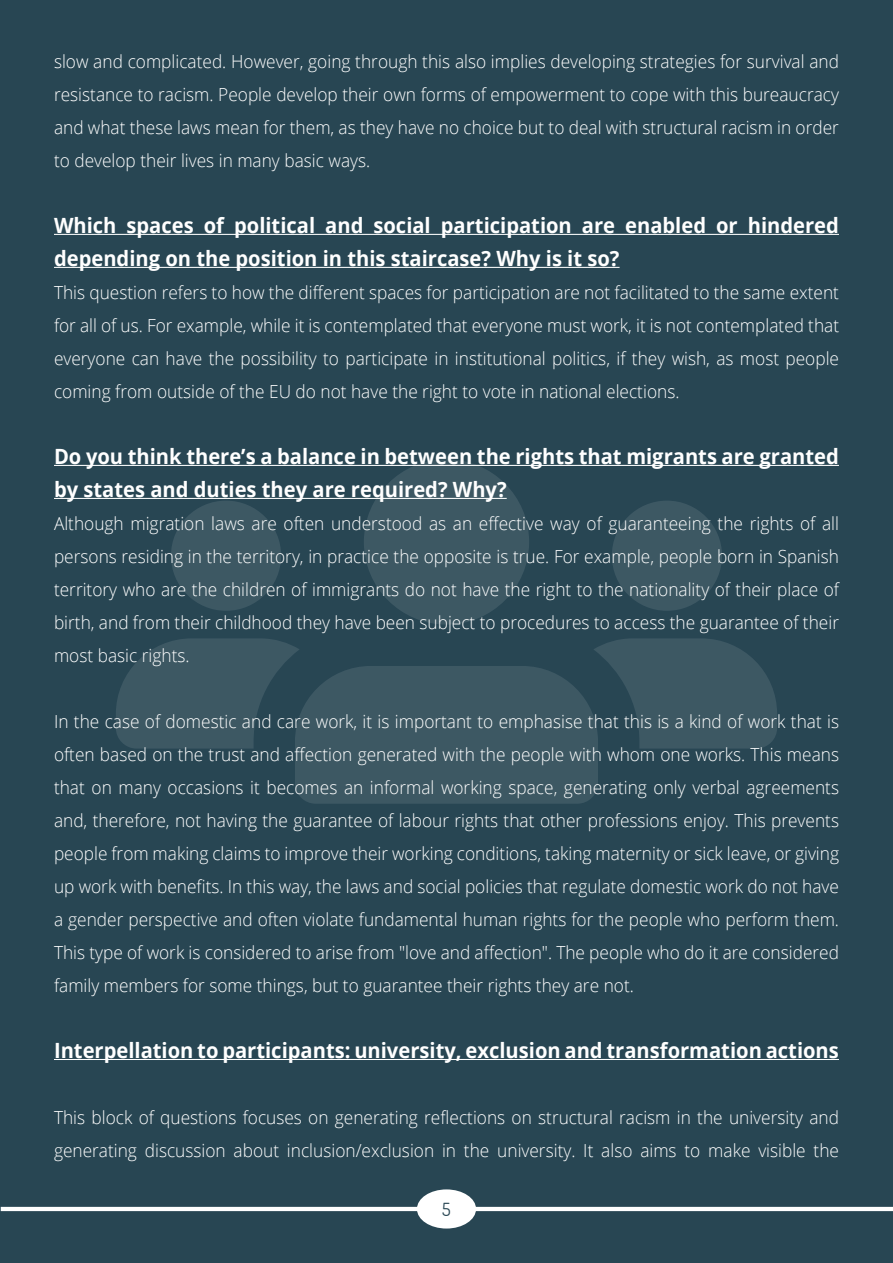
<style>
.page{position:relative;width:893px;height:1263px;background:#284653}
.page>*{position:absolute;margin:0;border:0;box-sizing:border-box;transform-origin:0 0}
.t1{font:700 21px/33px "Open Sans";color:#fff;scale:.96 1}
.t2{font:300 18px/33px "Open Sans";color:#fff;text-align:justify;scale:.96 1}
.t3{font:18px "Aka Acid Dosis";color:#284653}
</style>
<div class="page">
<hr style="left:1px;top:1207px;width:892px;height:4px;background:#fff">
<div style="left:417px;top:1189px;width:59px;height:39px;background:#fff;border-radius:50%"></div>
<div style="left:171px;top:501px;width:110px;height:110px;background:#3d5863;border-radius:50%"></div>
<div style="left:612px;top:501px;width:110px;height:110px;background:#3d5863;border-radius:50%"></div>
<div style="left:364px;top:459px;width:165px;height:166px;background:#3d5863;border-radius:50%"></div>
<svg style="left:116px;top:638px;width:661px;height:166px"></svg>
<hr style="left:54px;top:234px;width:785px;height:1px;background:#fff">
<hr style="left:54px;top:267px;width:566px;height:1px;background:#fff">
<hr style="left:54px;top:465px;width:785px;height:1px;background:#fff">
<hr style="left:54px;top:498px;width:453px;height:1px;background:#fff">
<hr style="left:54px;top:1059px;width:785px;height:1px;background:#fff">
<p class="t2" style="left:54px;top:44px;width:819px">slow and complicated. However, going through this also implies developing strategies for survival and resistance to racism. People develop their own forms of empowerment to cope with this bureaucracy and what these laws mean for them, as they have no choice but to deal with structural racism in order to develop their lives in many basic ways.</p>
<p class="t1" style="left:54px;top:208px;width:819px">Which spaces of political and social participation are enabled or hindered depending on the position in this staircase? Why is it so?</p>
<p class="t2" style="left:54px;top:275px;width:819px">This question refers to how the different spaces for participation are not facilitated to the same extent for all of us. For example, while it is contemplated that everyone must work, it is not contemplated that everyone can have the possibility to participate in institutional politics, if they wish, as most people coming from outside of the EU do not have the right to vote in national elections.</p>
<p class="t1" style="left:54px;top:439px;width:819px">Do you think there’s a balance in between the rights that migrants are granted by states and duties they are required? Why?</p>
<p class="t2" style="left:54px;top:506px;width:819px">Although migration laws are often understood as an effective way of guaranteeing the rights of all persons residing in the territory, in practice the opposite is true. For example, people born in Spanish territory who are the children of immigrants do not have the right to the nationality of their place of birth, and from their childhood they have been subject to procedures to access the guarantee of their most basic rights.</p>
<p class="t2" style="left:54px;top:704px;width:819px">In the case of domestic and care work, it is important to emphasise that this is a kind of work that is often based on the trust and affection generated with the people with whom one works. This means that on many occasions it becomes an informal working space, generating only verbal agreements and, therefore, not having the guarantee of labour rights that other professions enjoy. This prevents people from making claims to improve their working conditions, taking maternity or sick leave, or giving up work with benefits. In this way, the laws and social policies that regulate domestic work do not have a gender perspective and often violate fundamental human rights for the people who perform them.<br>This type of work is considered to arise from "love and affection". The people who do it are considered family members for some things, but to guarantee their rights they are not.</p>
<p class="t1" style="left:54px;top:1033px;width:819px">Interpellation to participants: university, exclusion and transformation actions</p>
<p class="t2" style="left:54px;top:1100px;width:819px">This block of questions focuses on generating reflections on structural racism in the university and generating discussion about inclusion/exclusion in the university. It also aims to make visible the</p>
<p class="t3" style="left:442px;top:1198px;width:10px">5</p>
</div>
